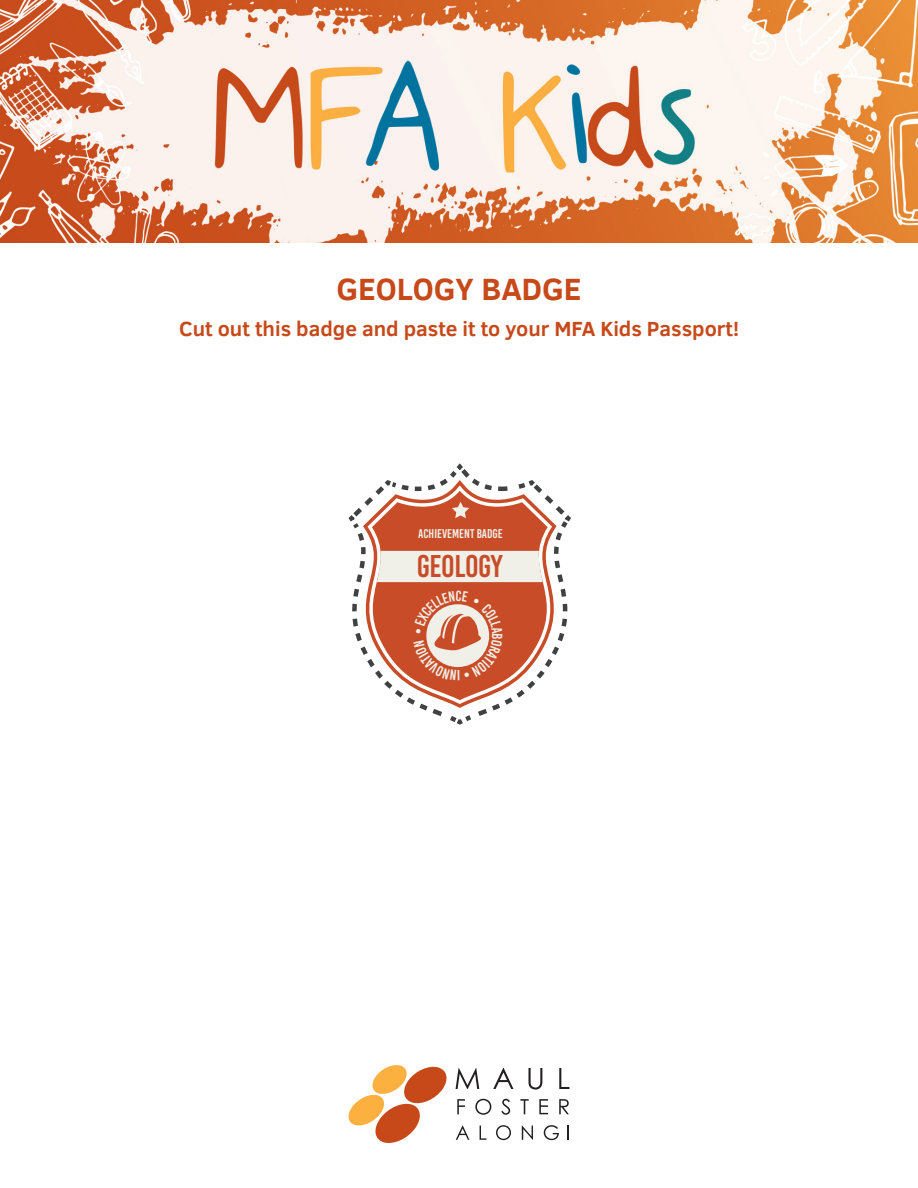
<style>
.page{position:relative;width:918px;height:1188px;background:#fff}
.page>*{position:absolute;margin:0;border:0;box-sizing:border-box;transform-origin:0 0}
.t1{font:700 31.5px "Clear Sans";color:#c74919}
.t2{font:31.35px "Bebas Kai";letter-spacing:-.015em;color:#c84c27}
.t3{font:700 21px "Clear Sans";color:#c74919}
.t4{font:12.6px "Bebas Kai";color:#f0efe8}
</style>
<div class="page">
<img style="left:0;top:0;width:918px;height:243px">
<svg style="left:456px;top:1068px;width:23px;height:21px"></svg>
<svg style="left:493px;top:1068px;width:20px;height:21px"></svg>
<svg style="left:529px;top:1068px;width:13px;height:22px"></svg>
<svg style="left:559px;top:1068px;width:10px;height:21px"></svg>
<svg style="left:457px;top:1099px;width:8px;height:15px"></svg>
<svg style="left:475px;top:1099px;width:16px;height:16px"></svg>
<svg style="left:501px;top:1099px;width:9px;height:16px"></svg>
<svg style="left:520px;top:1099px;width:9px;height:15px"></svg>
<svg style="left:539px;top:1099px;width:9px;height:15px"></svg>
<svg style="left:559px;top:1099px;width:10px;height:15px"></svg>
<svg style="left:456px;top:1126px;width:13px;height:14px"></svg>
<svg style="left:480px;top:1126px;width:6px;height:14px"></svg>
<svg style="left:496px;top:1125px;width:15px;height:15px"></svg>
<svg style="left:522px;top:1126px;width:11px;height:14px"></svg>
<svg style="left:544px;top:1125px;width:15px;height:15px"></svg>
<svg style="left:568px;top:1126px;width:1px;height:14px"></svg>
<svg style="left:349px;top:1065px;width:98px;height:78px"></svg>
<svg style="left:349px;top:463px;width:222px;height:262px"></svg>
<p class="t1" style="left:336px;top:266px;width:247px">GEOLOGY BADGE</p>
<p class="t3" style="left:179px;top:313px;width:562px">Cut out this badge and paste it to your MFA Kids Passport!</p>
<p class="t4" style="left:418px;top:527px;width:86px">ACHIEVEMENT BADGE</p>
<p class="t2" style="left:417px;top:550px;width:87px">GEOLOGY</p>
</div>
